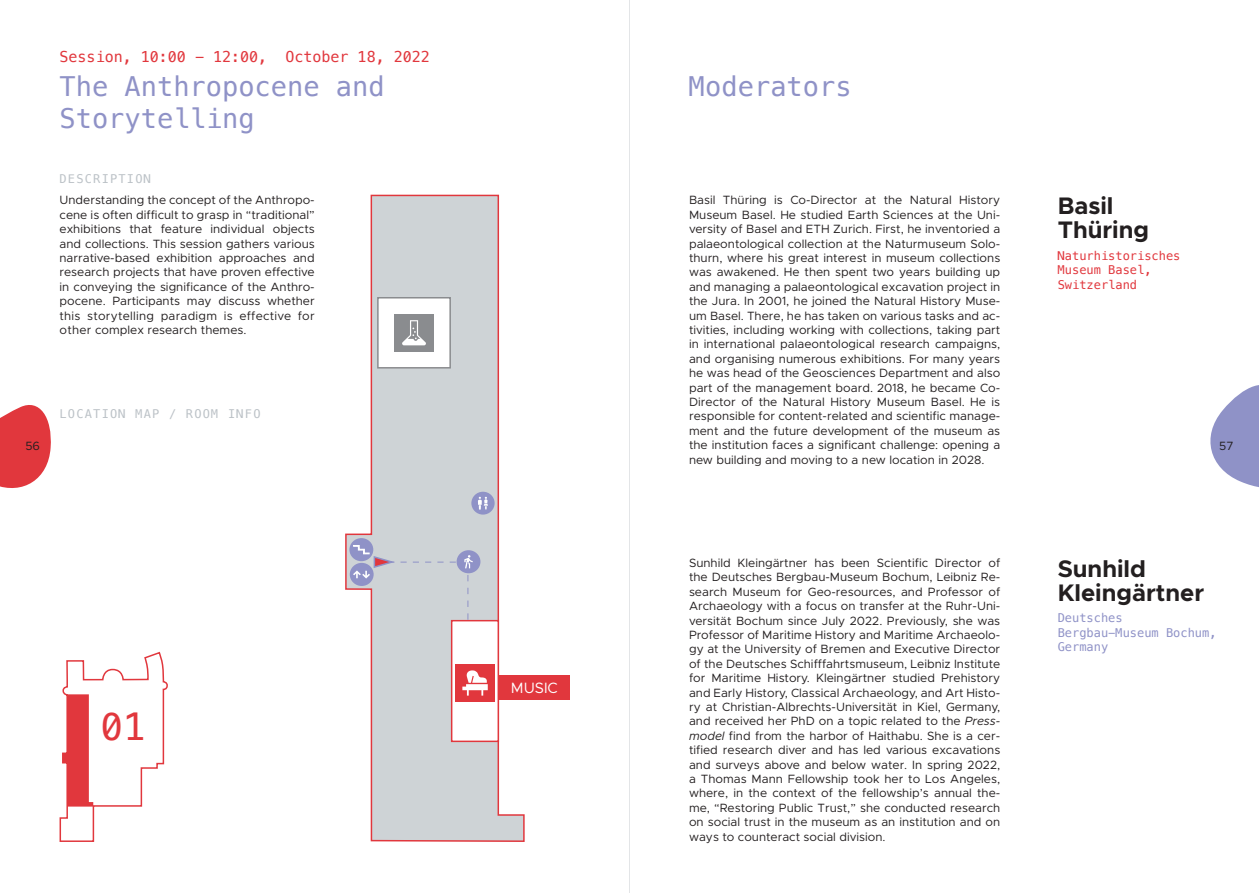
<style>
.page{position:relative;width:1259px;height:893px;background:#fff}
.page>*{position:absolute;margin:0;border:0;box-sizing:border-box;transform-origin:0 0}
.t1{font:37.5px "Menlo";color:#e1373d}
.t2{font:27px/32px "Menlo";color:#8f92c7}
.t3{font:700 24px/24px "Metropolis";color:#231f20}
.t4{font:15px "Menlo";color:#e1373d}
.t5{font:15px "Metropolis";color:#fff}
.t6{font:12px/14.4px "Metropolis";color:#231f20;text-align:justify}
.t7{font:12px/14.4px "Menlo";color:#e1373d}
.t8{font:12px/14.4px "Menlo";color:#8f92c7}
.t9{font:12px "Menlo";letter-spacing:.1em;color:#bcc2c7}
.s1{font-style:italic}
</style>
<div class="page">
<svg style="left:1210px;top:385px;width:49px;height:102px"></svg>
<svg style="left:0;top:405px;width:51px;height:83px;background:#e5565b"></svg>
<svg style="left:345px;top:194px;width:180px;height:648px"></svg>
<div style="left:451px;top:620px;width:48px;height:122px;background:#fff;border:2px solid #e1373d"></div>
<div style="left:377px;top:297px;width:74px;height:72px;background:#fff;border:2px solid #8a8c8f"></div>
<div style="left:349px;top:538px;width:24px;height:23px;background:#8f92c7;border-radius:50%"></div>
<div style="left:350px;top:563px;width:24px;height:23px;background:#8f92c7;border-radius:50%"></div>
<div style="left:455px;top:664px;width:39px;height:38px;background:#e1373d"></div>
<svg style="left:462px;top:670px;width:26px;height:26px"></svg>
<div style="left:394px;top:314px;width:39px;height:38px;background:#8a8c8f"></div>
<svg style="left:402px;top:320px;width:24px;height:25px"></svg>
<div style="left:456px;top:550px;width:24px;height:23px;background:#8f92c7;border-radius:50%"></div>
<div style="left:471px;top:492px;width:23px;height:23px;background:#8f92c7;border-radius:50%"></div>
<svg style="left:478px;top:497px;width:10px;height:13px"></svg>
<svg style="left:59px;top:653px;width:108px;height:189px"></svg>
<div style="left:499px;top:675px;width:71px;height:25px;background:#e1373d"></div>
<svg style="left:353px;top:545px;width:120px;height:75px;background:#caccd4"></svg>
<hr style="left:629px;top:0;width:1px;height:893px;background:#e3e5e7">
<p class="t4" style="left:60px;top:47px;width:372px">Session, 10:00 - 12:00, October 18, 2022</p>
<h2 class="t2" style="left:60px;top:71px;width:327px">The Anthropocene and<br>Storytelling</h2>
<h2 class="t2" style="left:689px;top:71px;width:164px">Moderators</h2>
<p class="t9" style="left:60px;top:170px;width:93px">DESCRIPTION</p>
<p class="t6" style="left:60px;top:193px;width:257px">Understanding the concept of the Anthropo&shy;cene is often difficult to grasp in “traditional” exhibitions that feature individual objects and collections. This session gathers various narrative-based exhibition approaches and research projects that have proven effective in conveying the significance of the Anthro&shy;pocene. Participants may discuss whether this storytelling paradigm is effective for other complex research themes.</p>
<p class="t6" style="left:689px;top:193px;width:313px">Basil Thüring is Co-Director at the Natural History Museum Basel. He studied Earth Sciences at the Uni&shy;versity of Basel and ETH Zurich. First, he inventoried a palaeontological collection at the Naturmuseum Solo&shy;thurn, where his great interest in museum collections was awakened. He then spent two years building up and managing a palaeontological excavation project in the Jura. In 2001, he joined the Natural History Muse&shy;um Basel. There, he has taken on various tasks and ac&shy;tivities, including working with collections, taking part in international palaeontological research campaigns, and organising numerous exhibitions. For many years he was head of the Geosciences Department and also part of the management board. 2018, he became Co-Director of the Natural History Museum Basel. He is responsible for content-related and scientific manage&shy;ment and the future development of the museum as the institution faces a significant challenge: opening a new building and moving to a new location in 2028.</p>
<h3 class="t3" style="left:1057px;top:194px;width:93px">Basil<br>Thüring</h3>
<p class="t7" style="left:1057px;top:249px;width:124px">Naturhistorisches<br>Museum Basel,<br>Switzerland</p>
<p class="t9" style="left:60px;top:406px;width:202px">LOCATION MAP / ROOM INFO</p>
<p class="t6" style="left:25px;top:439px;width:16px">56</p>
<p class="t6" style="left:1219px;top:439px;width:16px">57</p>
<h1 class="t1" style="left:101px;top:701px;width:47px">01</h1>
<p class="t5" style="left:511px;top:679px;width:48px">MUSIC</p>
<p class="t6" style="left:689px;top:556px;width:313px">Sunhild Kleingärtner has been Scientific Director of the Deutsches Bergbau-Museum Bochum, Leibniz Re&shy;search Museum for Geo-resources, and Professor of Archaeology with a focus on transfer at the Ruhr-Uni&shy;versität Bochum since July 2022. Previously, she was Professor of Maritime History and Maritime Archaeolo&shy;gy at the University of Bremen and Executive Director of the Deutsches Schifffahrtsmuseum, Leibniz Institute for Maritime History. Kleingärtner studied Prehistory and Early History, Classical Archaeology, and Art Histo&shy;ry at Christian-Albrechts-Universität in Kiel, Germany, and received her PhD on a topic related to the <span class="s1">Press&shy;model</span> find from the harbor of Haithabu. She is a cer&shy;tified research diver and has led various excavations and surveys above and below water. In spring 2022, a Thomas Mann Fellowship took her to Los Angeles, where, in the context of the fellowship’s annual the&shy;me, “Restoring Public Trust,” she conducted research on social trust in the museum as an institution and on ways to counteract social division.</p>
<h3 class="t3" style="left:1057px;top:556px;width:148px">Sunhild<br>Kleingärtner</h3>
<p class="t8" style="left:1057px;top:611px;width:160px">Deutsches<br>Bergbau-Museum Bochum,<br>Germany</p>
</div>
